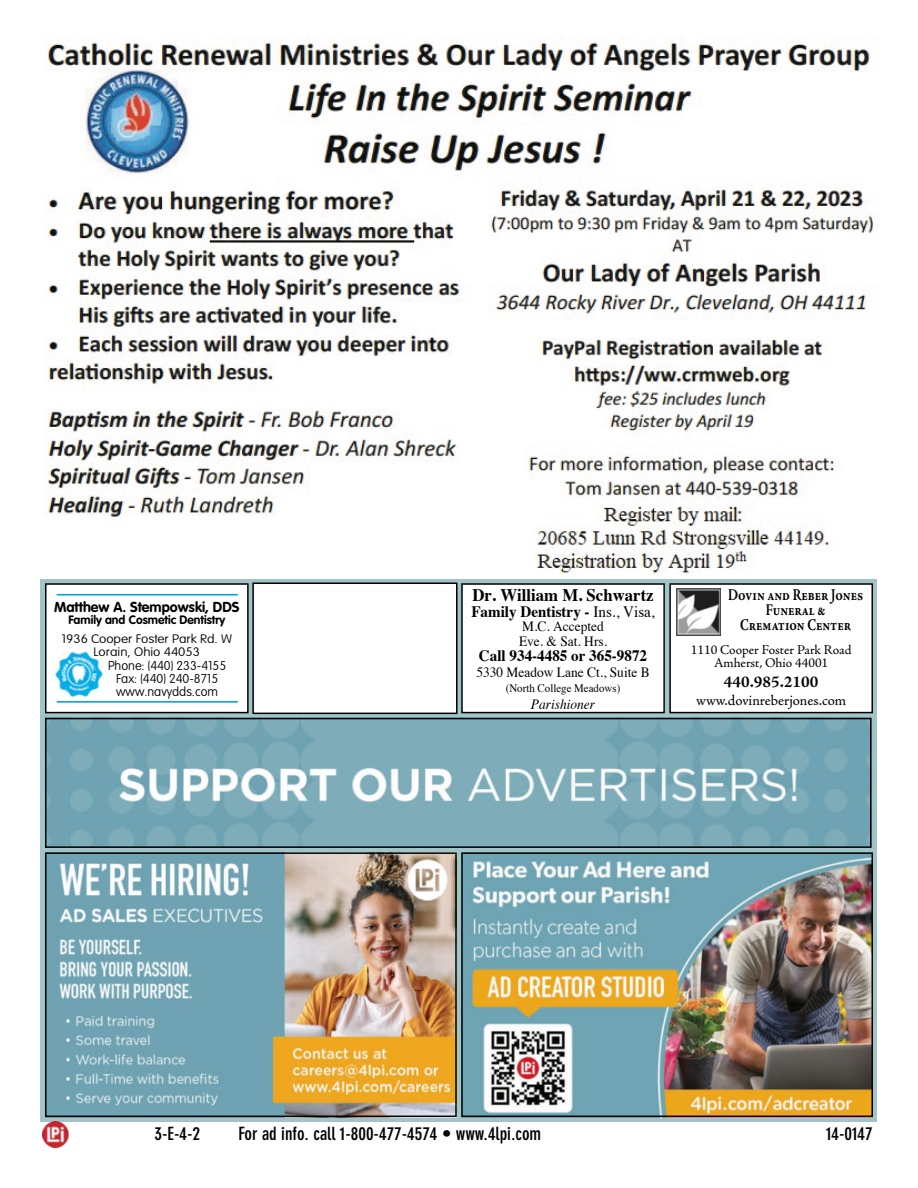
<style>
.page{position:relative;width:918px;height:1188px;background:#fff}
.page>*{position:absolute;margin:0;border:0;box-sizing:border-box;transform-origin:0 0}
.t1{font:700 condensed 18px "DIN Neuzeit Grotesk Std";color:#000}
.t2{font:700 17.7px "Times";color:#000;scale:.95 1}
.t3{font:700 16.5px/14.9px "Adobe Jenson Pro";color:#000;text-align:center;scale:.78 1}
.t4{font:700 16.35px "Adobe Jenson Pro";color:#000}
.t5{font:700 15.9px "Times";color:#000;scale:.95 1}
.t6{font:15px "Adobe Jenson Pro";color:#000}
.t7{font:700 14.25px "VAG Rounded Std";color:#000}
.t8{font:14.1px/14.1px "Times";color:#000;scale:.95 1}
.t9{font:italic 14.1px "Times";color:#000;scale:.95 1}
.t10{font:13.5px/13.2px "Adobe Jenson Pro";color:#000;text-align:center}
.t11{font:100 12.75px/12.8px "VAG Rounded Std";color:#000;text-align:center}
.t12{font:100 12.15px/12.8px "VAG Rounded Std";color:#000;text-align:center;scale:1.11 1}
.t13{font:700 12px "VAG Rounded Std";color:#000}
.t14{font:11.55px "Times";color:#000;scale:.95 1}
.s1{font-weight:400}
</style>
<div class="page">
<img style="left:45px;top:37px;width:832px;height:540px">
<div style="left:40px;top:579px;width:838px;height:543px;background:#a1c5c7"></div>
<img style="left:42px;top:1122px;width:27px;height:26px">
<div style="left:462px;top:584px;width:202px;height:129px;background:#fff"></div>
<div style="left:461px;top:583px;width:204px;height:130px;border:2px solid #000"></div>
<div style="left:670px;top:584px;width:202px;height:129px;background:#fff"></div>
<div style="left:669px;top:583px;width:204px;height:130px;border:2px solid #000"></div>
<img style="left:676px;top:588px;width:45px;height:48px">
<div style="left:46px;top:584px;width:202px;height:129px;background:#fff"></div>
<div style="left:45px;top:583px;width:204px;height:130px;border:2px solid #000"></div>
<hr style="left:57px;top:594px;width:181px;height:2px;background:#00a2e3">
<hr style="left:57px;top:701px;width:181px;height:2px;background:#00a2e3">
<img style="left:56px;top:652px;width:46px;height:45px">
<img style="left:48px;top:721px;width:821px;height:124px">
<div style="left:45px;top:718px;width:827px;height:130px;border:2px solid #000"></div>
<div style="left:253px;top:583px;width:204px;height:130px;background:#fff"></div>
<div style="left:252px;top:583px;width:206px;height:131px;border:2px solid #000"></div>
<img style="left:48px;top:855px;width:406px;height:259px">
<div style="left:45px;top:852px;width:412px;height:265px;border:2px solid #000"></div>
<img style="left:464px;top:855px;width:406px;height:259px">
<div style="left:461px;top:852px;width:412px;height:265px;border:2px solid #000"></div>
<p class="t7" style="left:54px;top:599px;width:187px">Matthew A. Stempowski, DDS</p>
<p class="t13" style="left:68px;top:613px;width:158px">Family and Cosmetic Dentistry</p>
<p class="t12" style="left:61px;top:633px;width:155px">1936 Cooper Foster Park Rd. W<br>Lorain, Ohio 44053</p>
<p class="t11" style="left:108px;top:660px;width:120px">Phone: (440) 233-4155<br>Fax: (440) 240-8715 www.navydds.com</p>
<p class="t2" style="left:472px;top:579px;width:192px">Dr. William M. Schwartz</p>
<p class="t5" style="left:471px;top:597px;width:194px">Family Dentistry - <span class="s1">Ins., Visa,</span></p>
<p class="t8" style="left:519px;top:618px;width:94px">M.C. Accepted<br>Eve. &amp; Sat. Hrs.</p>
<p class="t5" style="left:479px;top:641px;width:179px">Call 934-4485 or 365-9872</p>
<p class="t8" style="left:476px;top:664px;width:184px">5330 Meadow Lane Ct., Suite B</p>
<p class="t14" style="left:506px;top:677px;width:122px">(North College Meadows)</p>
<p class="t9" style="left:531px;top:692px;width:69px">Parishioner</p>
<p class="t3" style="left:728px;top:588px;width:175px">Dovin and Reber Jones<br>Funeral &amp;<br>Cremation Center</p>
<p class="t10" style="left:691px;top:644px;width:162px">1110 Cooper Foster Park Road<br>Amherst, Ohio 44001</p>
<p class="t4" style="left:724px;top:673px;width:96px">440.985.2100</p>
<p class="t6" style="left:696px;top:692px;width:151px">www.dovinreberjones.com</p>
<p class="t1" style="left:155px;top:1123px;width:47px">3-E-4-2</p>
<p class="t1" style="left:239px;top:1123px;width:304px">For ad info. call 1-800-477-4574 • www.4lpi.com</p>
<p class="t1" style="left:826px;top:1123px;width:48px">14-0147</p>
</div>
